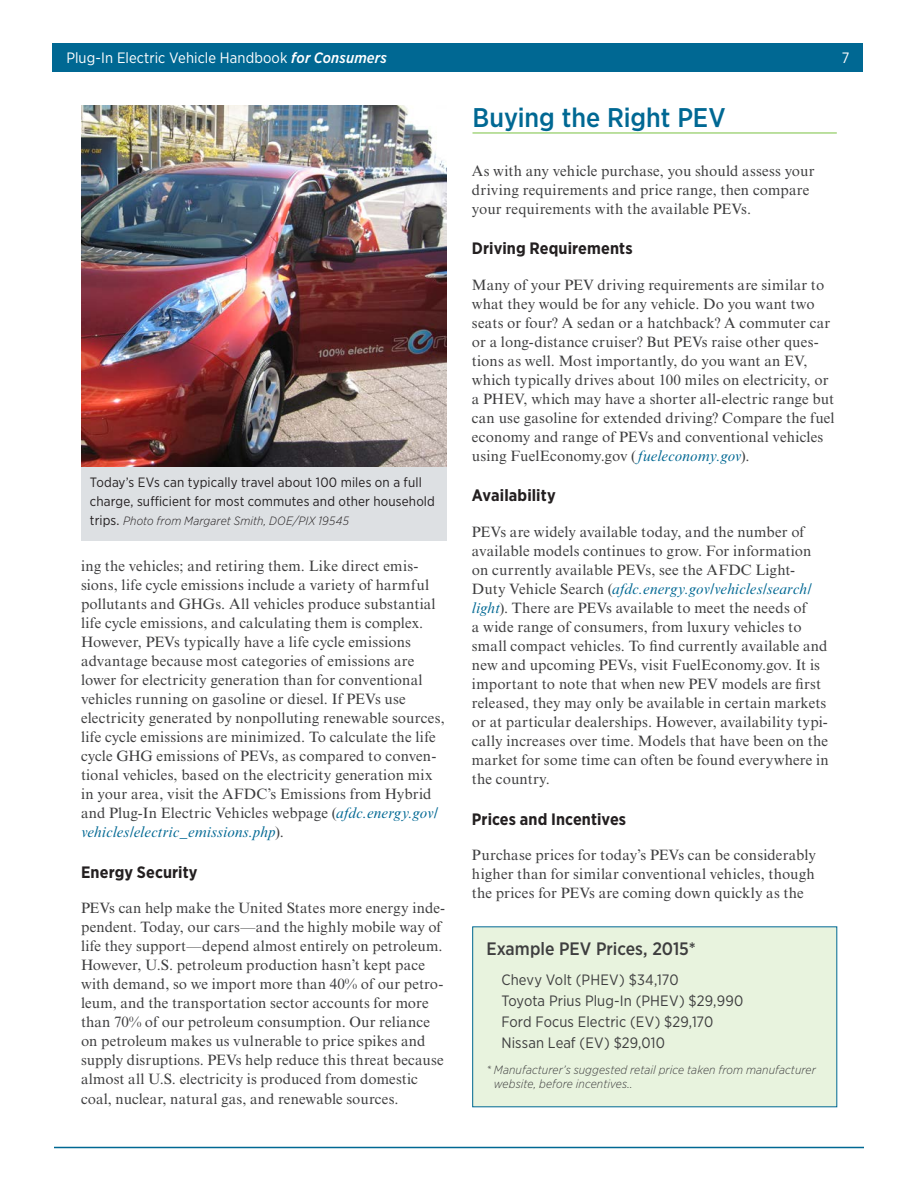
<style>
.page{position:relative;width:918px;height:1188px;background:#fff}
.page>*{position:absolute;margin:0;border:0;box-sizing:border-box;transform-origin:0 0}
.Main_Headings{font:500 27px "Gotham Narrow";letter-spacing:-.005em;color:#006893}
.Sidebar_Head{font:500 18px "Gotham Narrow";color:#3e3e3f}
.Subheads{font:700 16.5px "Gotham Narrow";letter-spacing:.005em;color:#231f20}
.Base_Text{font:15px/19px "Times New Roman MT Std";letter-spacing:.01em;color:#3e3e3f}
.Sidebar_Table_text{font:15px "Gotham Narrow";letter-spacing:.005em;color:#3e3e3f}
.t1{font:15px "Gotham Narrow";letter-spacing:.005em;color:#fff}
.t2{font:13.5px/19.2px "Gotham Narrow";letter-spacing:.01em;color:#231f20}
.Sidebar_Table_text-2{font:italic 300 12px/14.4px "Gotham Narrow";letter-spacing:.01em;color:#3e3e3f}
.t3{font:italic 300 12px "Gotham Narrow";letter-spacing:.015em;color:#231f20}
.s1{font-weight:500;font-style:italic}
.s2{font-weight:400;font-style:normal;font-size:13.5px}
.s3{font-style:italic;color:#006893}
</style>
<div class="page">
<div style="left:53px;top:44px;width:810px;height:28px;background:#006893"></div>
<hr style="left:54px;top:1147px;width:810px;height:1px;background:#006893">
<hr style="left:472px;top:133px;width:365px;height:1px;background:#79c142">
<img style="left:81px;top:105px;width:366px;height:362px">
<div style="left:81px;top:467px;width:366px;height:74px;background:#dde0e3"></div>
<div style="left:473px;top:927px;width:364px;height:180px;background:#e8f3de"></div>
<p class="t1" style="left:66px;top:48px;width:322px">Plug-In Electric Vehicle Handbook <span class="s1">for Consumers</span></p>
<p class="t1" style="left:842px;top:48px;width:9px">7</p>
<p class="t2" style="left:90px;top:472px;width:346px">Today’s EVs can typically travel about 100 miles on a full charge, sufficient for most commutes and other household</p>
<p class="t3" style="left:90px;top:514px;width:260px"><span class="s2">trips.</span> Photo from Margaret Smith, DOE/PIX 19545</p>
<p class="Base_Text" style="left:81px;top:556px;width:365px">ing the vehicles; and retiring them. Like direct emis&shy;sions, life cycle emissions include a variety of harmful pollutants and GHGs. All vehicles produce substantial life cycle emissions, and calculating them is complex.<br>However, PEVs typically have a life cycle emissions advantage because most categories of emissions are lower for electricity generation than for conventional vehicles running on gasoline or diesel. If PEVs use electricity generated by nonpolluting renewable sources, life cycle emissions are minimized. To calculate the life cycle GHG emissions of PEVs, as compared to conven&shy;tional vehicles, based on the electricity generation mix in your area, visit the AFDC’s Emissions from Hybrid and Plug-In Electric Vehicles webpage (<span class="s3">afdc.energy.gov/ vehicles/electric_emissions.php</span>).</p>
<p class="Subheads" style="left:81px;top:861px;width:118px">Energy Security</p>
<p class="Base_Text" style="left:81px;top:898px;width:366px">PEVs can help make the United States more energy inde&shy;pendent. Today, our cars—and the highly mobile way of life they support—depend almost entirely on petroleum.<br>However, U.S. petroleum production hasn’t kept pace with demand, so we import more than 40% of our petro&shy;leum, and the transportation sector accounts for more than 70% of our petroleum consumption. Our reliance on petroleum makes us vulnerable to price spikes and supply disruptions. PEVs help reduce this threat because almost all U.S. electricity is produced from domestic coal, nuclear, natural gas, and renewable sources.</p>
<p class="Main_Headings" style="left:472px;top:100px;width:255px">Buying the Right PEV</p>
<p class="Base_Text" style="left:472px;top:161px;width:344px">As with any vehicle purchase, you should assess your driving requirements and price range, then compare your requirements with the available PEVs.</p>
<p class="Subheads" style="left:472px;top:238px;width:162px">Driving Requirements</p>
<p class="Base_Text" style="left:472px;top:275px;width:364px">Many of your PEV driving requirements are similar to what they would be for any vehicle. Do you want two seats or four? A sedan or a hatchback? A commuter car or a long-distance cruiser? But PEVs raise other ques&shy;tions as well. Most importantly, do you want an EV, which typically drives about 100 miles on electricity, or a PHEV, which may have a shorter all-electric range but can use gasoline for extended driving? Compare the fuel economy and range of PEVs and conventional vehicles using FuelEconomy.gov (<span class="s3">fueleconomy.gov</span>).</p>
<p class="Subheads" style="left:472px;top:485px;width:85px">Availability</p>
<p class="Base_Text" style="left:472px;top:522px;width:358px">PEVs are widely available today, and the number of available models continues to grow. For information on currently available PEVs, see the AFDC Light-Duty Vehicle Search (<span class="s3">afdc.energy.gov/vehicles/search/ light</span>). There are PEVs available to meet the needs of<br>a wide range of consumers, from luxury vehicles to small compact vehicles. To find currently available and new and upcoming PEVs, visit FuelEconomy.gov. It is important to note that when new PEV models are first released, they may only be available in certain markets or at particular dealerships. However, availability typi&shy;cally increases over time. Models that have been on the market for some time can often be found everywhere in the country.</p>
<p class="Subheads" style="left:472px;top:808px;width:156px">Prices and Incentives</p>
<p class="Base_Text" style="left:472px;top:845px;width:346px;text-align:justify">Purchase prices for today’s PEVs can be considerably higher than for similar conventional vehicles, though the prices for PEVs are coming down quickly as the</p>
<p class="Sidebar_Head" style="left:486px;top:937px;width:211px">Example PEV Prices, 2015*</p>
<p class="Sidebar_Table_text" style="left:501px;top:970px;width:179px">Chevy Volt (PHEV) $34,170</p>
<p class="Sidebar_Table_text" style="left:501px;top:991px;width:243px">Toyota Prius Plug-In (PHEV) $29,990</p>
<p class="Sidebar_Table_text" style="left:501px;top:1013px;width:213px">Ford Focus Electric (EV) $29,170</p>
<p class="Sidebar_Table_text" style="left:501px;top:1034px;width:165px">Nissan Leaf (EV) $29,010</p>
<p class="Sidebar_Table_text-2" style="left:494px;top:1062px;width:324px;text-indent:-7px">* Manufacturer’s suggested retail price taken from manufacturer website, before incentives..</p>
</div>
